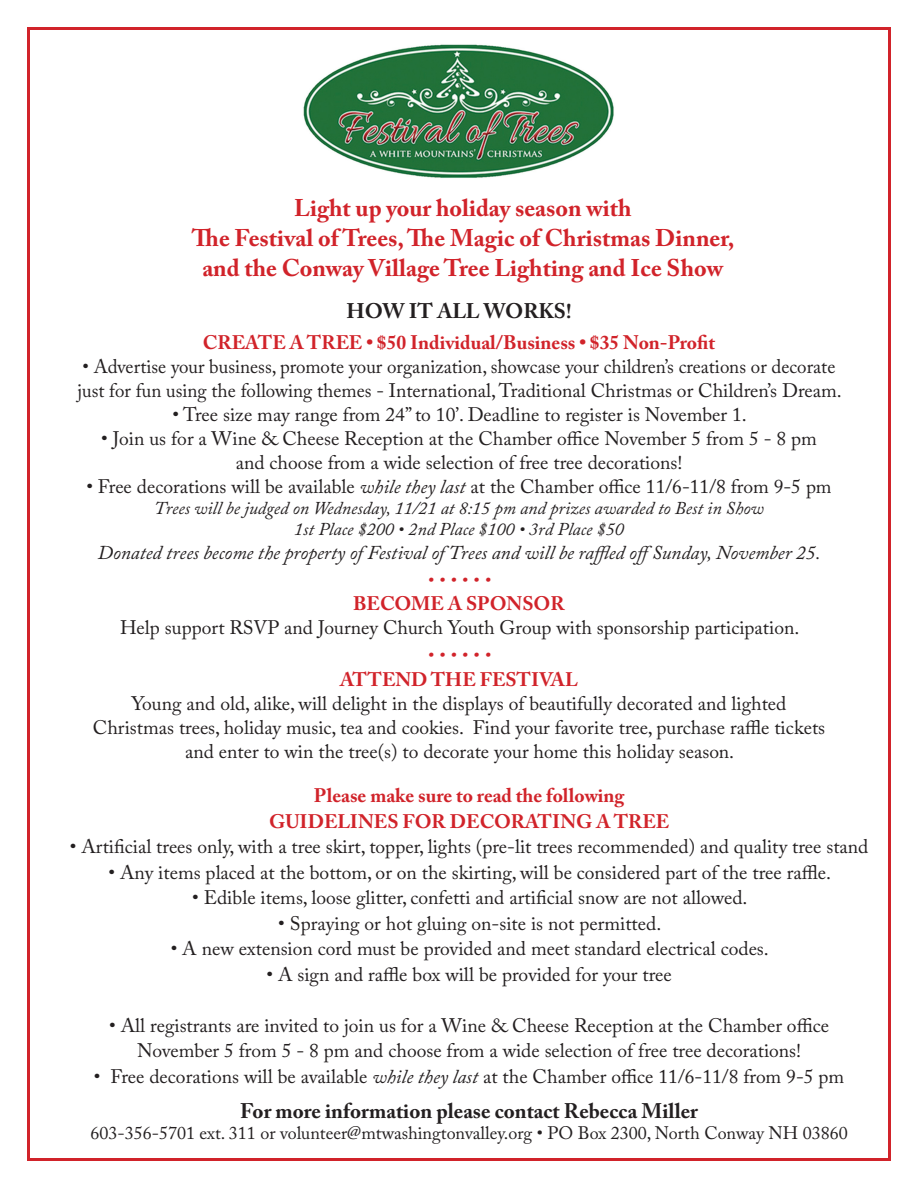
<style>
.page{position:relative;width:918px;height:1188px;background:#fff}
.page>*{position:absolute;margin:0;border:0;box-sizing:border-box;transform-origin:0 0}
.t1{font:700 24px/30px "Adobe Caslon Pro";color:#d1232a;text-align:center}
.t2{font:700 21px "Adobe Caslon Pro";color:#231f20}
.t3{font:19.5px/24px "Adobe Caslon Pro";color:#231f20;text-align:center}
.t4{font:700 19.5px "Adobe Caslon Pro";color:#d1232a}
.t5{font:italic 19.5px "Adobe Caslon Pro";color:#231f20}
.t6{font:italic 19.5px "Adobe Caslon Pro";color:#d1232a}
.t7{font:italic 18px/21px "Adobe Caslon Pro";color:#231f20;text-align:center}
.t8{font:18px "Adobe Caslon Pro";color:#231f20}
.s1{font-style:italic}
</style>
<div class="page">
<img style="left:303px;top:44px;width:311px;height:134px">
<p class="t1" style="left:192px;top:193px;width:544px">Light up your holiday season with<br>The Festival of Trees, The Magic of Christmas Dinner, and the Conway Village Tree Lighting and Ice Show</p>
<p class="t2" style="left:347px;top:298px;width:226px">HOW IT ALL WORKS!</p>
<p class="t4" style="left:203px;top:331px;width:514px">CREATE A TREE • $50 Individual/Business • $35 Non-Profit</p>
<p class="t3" style="left:77px;top:355px;width:766px;text-align:left">• Advertise your business, promote your organization, showcase your children’s creations or decorate just for fun using the following themes - International, Traditional Christmas or Children’s Dream.</p>
<p class="t3" style="left:172px;top:403px;width:576px">• Tree size may range from 24” to 10’. Deadline to register is November 1.</p>
<p class="t3" style="left:101px;top:427px;width:717px">• Join us for a Wine &amp; Cheese Reception at the Chamber office November 5 from 5 - 8 pm and choose from a wide selection of free tree decorations!</p>
<p class="t3" style="left:86px;top:475px;width:747px">• Free decorations will be available <span class="s1">while they last</span> at the Chamber office 11/6-11/8 from 9-5 pm</p>
<p class="t7" style="left:154px;top:498px;width:611px">Trees will be judged on Wednesday, 11/21 at 8:15 pm and prizes awarded to Best in Show<br>1st Place $200 • 2nd Place $100 • 3rd Place $50</p>
<p class="t5" style="left:98px;top:541px;width:724px">Donated trees become the property of Festival of Trees and will be raffled offSunday, November 25.</p>
<p class="t6" style="left:427px;top:568px;width:65px">• • • • • •</p>
<p class="t4" style="left:353px;top:592px;width:213px">BECOME A SPONSOR</p>
<p class="t3" style="left:120px;top:615px;width:681px">Help support RSVP and Journey Church Youth Group with sponsorship participation.</p>
<p class="t6" style="left:427px;top:643px;width:65px">• • • • • •</p>
<p class="t4" style="left:340px;top:668px;width:239px">ATTEND THE FESTIVAL</p>
<p class="t3" style="left:93px;top:692px;width:734px">Young and old, alike, will delight in the displays of beautifully decorated and lighted<br>Christmas trees, holiday music, tea and cookies. Find your favorite tree, purchase raffle tickets and enter to win the tree(s) to decorate your home this holiday season.</p>
<p class="t4" style="left:314px;top:784px;width:312px">Please make sure to read the following</p>
<p class="t4" style="left:269px;top:810px;width:402px">GUIDELINES FOR DECORATING A TREE</p>
<p class="t3" style="left:70px;top:835px;width:800px">• Artificial trees only, with a tree skirt, topper, lights (pre-lit trees recommended) and quality tree stand</p>
<p class="t3" style="left:109px;top:860px;width:724px">• Any items placed at the bottom, or on the skirting, will be considered part of the tree raffle.</p>
<p class="t3" style="left:192px;top:886px;width:557px">• Edible items, loose glitter, confetti and artificial snow are not allowed.</p>
<p class="t3" style="left:278px;top:911px;width:384px">• Spraying or hot gluing on-site is not permitted.</p>
<p class="t3" style="left:171px;top:937px;width:600px">• A new extension cord must be provided and meet standard electrical codes.</p>
<p class="t3" style="left:266px;top:962px;width:407px">• A sign and raffle box will be provided for your tree</p>
<p class="t3" style="left:109px;top:1012px;width:721px;line-height:25.5px">• All registrants are invited to join us for a Wine &amp; Cheese Reception at the Chamber office<br>November 5 from 5 - 8 pm and choose from a wide selection of free tree decorations!</p>
<p class="t3" style="left:94px;top:1064px;width:752px">• Free decorations will be available <span class="s1">while they last</span> at the Chamber office 11/6-11/8 from 9-5 pm</p>
<p class="t2" style="left:240px;top:1099px;width:459px">For more information please contact Rebecca Miller</p>
<p class="t8" style="left:91px;top:1123px;width:759px">603-356-5701 ext. 311 or volunteer@mtwashingtonvalley.org • PO Box 2300, North Conway NH 03860</p>
</div>
